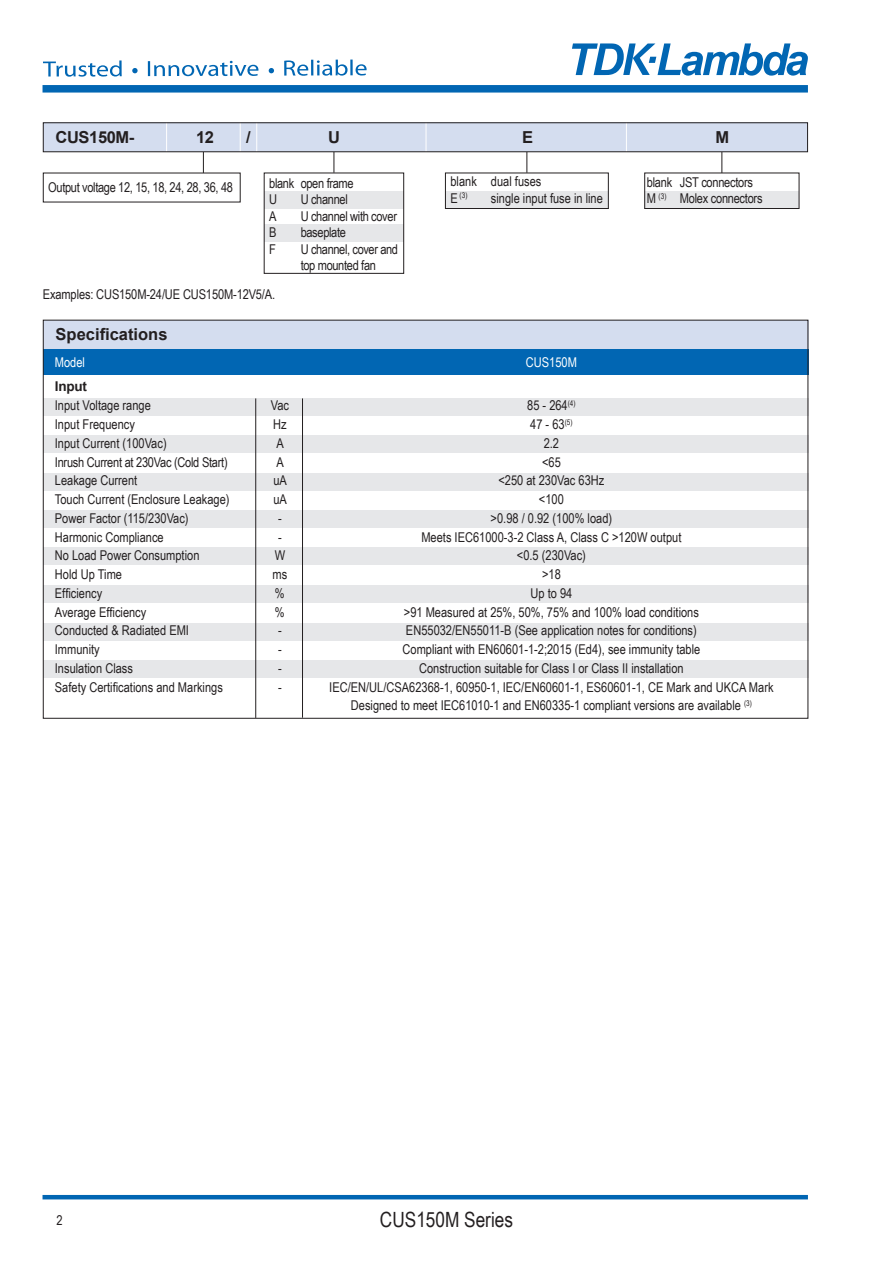
<style>
.page{position:relative;width:893px;height:1263px;background:#fff}
.page>*{position:absolute;margin:0;border:0;box-sizing:border-box;transform-origin:0 0}
.t1{font:21px "Arial Narrow";color:#231f20}
.t2{font:700 16.5px "Arial";color:#231f20}
.t3{font:700 16.5px "Arial";letter-spacing:-.025em;color:#231f20}
.t4{font:13.5px "Arial Narrow";color:#231f20}
.t5{font:13.5px "Arial Narrow";letter-spacing:-.025em;color:#231f20}
.t6{font:13.5px/16.5px "Arial Narrow";letter-spacing:-.02em;color:#231f20}
.t7{font:13.5px/16.5px "Arial Narrow";letter-spacing:-.03em;color:#231f20}
.t8{font:13.5px "Arial Narrow";color:#fff}
.t9{font:700 13.5px "Arial";letter-spacing:-.025em;color:#231f20}
.t10{font:7.8px "Arial Narrow";color:#231f20}
.s1{font-size:13.5px}
</style>
<div class="page">
<hr style="left:43px;top:1195px;width:765px;height:4px;background:#0166b3">
<div style="left:43px;top:85px;width:765px;height:8px;background:#0166b3"></div>
<svg style="left:572px;top:43px;width:236px;height:33px"></svg>
<div style="left:43px;top:320px;width:765px;height:29px;background:#d4ddef"></div>
<div style="left:43px;top:349px;width:765px;height:26px;background:#0166b3"></div>
<div style="left:43px;top:398px;width:765px;height:17px;background:#e6e7e9"></div>
<div style="left:43px;top:436px;width:765px;height:17px;background:#e6e7e9"></div>
<div style="left:43px;top:473px;width:765px;height:17px;background:#e6e7e9"></div>
<div style="left:43px;top:510px;width:765px;height:17px;background:#e6e7e9"></div>
<div style="left:43px;top:548px;width:765px;height:17px;background:#e6e7e9"></div>
<div style="left:43px;top:585px;width:765px;height:17px;background:#e6e7e9"></div>
<div style="left:43px;top:623px;width:765px;height:17px;background:#e6e7e9"></div>
<div style="left:43px;top:661px;width:765px;height:17px;background:#e6e7e9"></div>
<hr style="left:302px;top:398px;width:1px;height:320px;background:#231f20">
<hr style="left:255px;top:398px;width:1px;height:320px;background:#231f20">
<svg style="left:203px;top:152px;width:1px;height:21px"></svg>
<svg style="left:526px;top:152px;width:1px;height:21px"></svg>
<svg style="left:334px;top:152px;width:1px;height:21px"></svg>
<svg style="left:721px;top:152px;width:1px;height:21px"></svg>
<div style="left:43px;top:122px;width:764px;height:30px;background:#d4ddef"></div>
<hr style="left:166px;top:122px;width:1px;height:30px;background:#fff">
<hr style="left:240px;top:122px;width:1px;height:30px;background:#fff">
<hr style="left:256px;top:122px;width:1px;height:30px;background:#fff">
<hr style="left:426px;top:122px;width:1px;height:30px;background:#fff">
<hr style="left:626px;top:122px;width:1px;height:30px;background:#fff">
<div style="left:43px;top:122px;width:765px;height:30px;border:1px solid #231f20"></div>
<div style="left:264px;top:192px;width:139px;height:17px;background:#e6e7e9"></div>
<div style="left:264px;top:225px;width:139px;height:17px;background:#e6e7e9"></div>
<div style="left:264px;top:173px;width:140px;height:101px;border:1px solid #231f20"></div>
<div style="left:445px;top:192px;width:163px;height:17px;background:#e6e7e9"></div>
<div style="left:445px;top:173px;width:164px;height:36px;border:1px solid #231f20"></div>
<div style="left:645px;top:192px;width:154px;height:17px;background:#e6e7e9"></div>
<div style="left:644px;top:173px;width:155px;height:36px;border:1px solid #231f20"></div>
<svg style="left:43px;top:60px;width:79px;height:17px"></svg>
<svg style="left:148px;top:61px;width:110px;height:15px"></svg>
<svg style="left:284px;top:60px;width:64px;height:16px"></svg>
<hr style="left:350px;top:60px;width:3px;height:15px;background:#0166b3">
<svg style="left:356px;top:64px;width:11px;height:12px"></svg>
<svg style="left:132px;top:68px;width:6px;height:5px"></svg>
<svg style="left:269px;top:68px;width:5px;height:5px"></svg>
<p class="t3" style="left:56px;top:125px;width:80px">CUS150M-</p>
<p class="t2" style="left:196px;top:125px;width:19px">12</p>
<p class="t2" style="left:246px;top:125px;width:6px">/</p>
<p class="t2" style="left:328px;top:125px;width:13px">U</p>
<p class="t2" style="left:522px;top:125px;width:13px">E</p>
<p class="t2" style="left:716px;top:125px;width:15px">M</p>
<p class="t5" style="left:48px;top:177px;width:186px">Output voltage 12, 15, 18, 24, 28, 36, 48</p>
<p class="t5" style="left:269px;top:173px;width:86px">blank open frame</p>
<p class="t4" style="left:269px;top:189px;width:9px">U</p>
<p class="t5" style="left:301px;top:189px;width:49px">U channel</p>
<p class="t4" style="left:269px;top:206px;width:9px">A</p>
<p class="t5" style="left:301px;top:206px;width:98px">U channel with cover</p>
<p class="t4" style="left:269px;top:222px;width:9px">B</p>
<p class="t5" style="left:301px;top:222px;width:47px">baseplate</p>
<p class="t4" style="left:269px;top:239px;width:8px">F</p>
<p class="t7" style="left:301px;top:240px;width:99px">U channel, cover and top mounted fan</p>
<p class="t4" style="left:450px;top:172px;width:92px">blank dual fuses</p>
<p class="t10" style="left:450px;top:190px;width:19px"><span class="s1">E</span> (3)</p>
<p class="t4" style="left:491px;top:188px;width:113px">single input fuse in line</p>
<p class="t6" style="left:647px;top:173px;width:117px">blank JST connectors<br>M <sup>(3)</sup> Molex connectors</p>
<p class="t4" style="left:43px;top:284px;width:234px">Examples: CUS150M-24/UE CUS150M-12V5/A.</p>
<p class="t2" style="left:56px;top:323px;width:113px">Specifications</p>
<p class="t8" style="left:55px;top:353px;width:32px">Model</p>
<p class="t8" style="left:526px;top:353px;width:53px">CUS150M</p>
<p class="t9" style="left:55px;top:377px;width:33px">Input</p>
<p class="t4" style="left:55px;top:396px;width:98px">Input Voltage range</p>
<p class="t4" style="left:271px;top:396px;width:20px">Vac</p>
<p class="t4" style="left:527px;top:396px;width:50px">85 - 264<sup>(4)</sup></p>
<p class="t4" style="left:55px;top:414px;width:82px">Input Frequency</p>
<p class="t4" style="left:273px;top:414px;width:15px">Hz</p>
<p class="t4" style="left:530px;top:414px;width:44px">47 - 63<sup>(5)</sup></p>
<p class="t4" style="left:55px;top:433px;width:113px">Input Current (100Vac)</p>
<p class="t4" style="left:277px;top:433px;width:9px">A</p>
<p class="t4" style="left:544px;top:433px;width:17px">2.2</p>
<p class="t6" style="left:55px;top:453px;width:174px">Inrush Current at 230Vac (Cold Start)</p>
<p class="t4" style="left:277px;top:452px;width:9px">A</p>
<p class="t4" style="left:542px;top:452px;width:20px">&lt;65</p>
<p class="t4" style="left:55px;top:471px;width:84px">Leakage Current</p>
<p class="t4" style="left:273px;top:471px;width:15px">uA</p>
<p class="t4" style="left:498px;top:471px;width:107px">&lt;250 at 230Vac 63Hz</p>
<p class="t4" style="left:55px;top:489px;width:176px">Touch Current (Enclosure Leakage)</p>
<p class="t4" style="left:273px;top:489px;width:15px">uA</p>
<p class="t4" style="left:539px;top:489px;width:26px">&lt;100</p>
<p class="t4" style="left:55px;top:508px;width:135px">Power Factor (115/230Vac)</p>
<p class="t4" style="left:278px;top:508px;width:5px">-</p>
<p class="t4" style="left:491px;top:508px;width:123px">&gt;0.98 / 0.92 (100% load)</p>
<p class="t4" style="left:55px;top:527px;width:110px">Harmonic Compliance</p>
<p class="t4" style="left:278px;top:527px;width:5px">-</p>
<p class="t4" style="left:421px;top:527px;width:261px">Meets IEC61000-3-2 Class A, Class C &gt;120W output</p>
<p class="t4" style="left:55px;top:546px;width:146px">No Load Power Consumption</p>
<p class="t4" style="left:275px;top:546px;width:12px">W</p>
<p class="t4" style="left:517px;top:546px;width:71px">&lt;0.5 (230Vac)</p>
<p class="t4" style="left:55px;top:564px;width:69px">Hold Up Time</p>
<p class="t4" style="left:273px;top:564px;width:16px">ms</p>
<p class="t4" style="left:542px;top:564px;width:20px">&gt;18</p>
<p class="t4" style="left:55px;top:583px;width:49px">Efficiency</p>
<p class="t4" style="left:275px;top:583px;width:11px">%</p>
<p class="t4" style="left:530px;top:583px;width:43px">Up to 94</p>
<p class="t4" style="left:55px;top:602px;width:93px">Average Efficiency</p>
<p class="t4" style="left:275px;top:602px;width:11px">%</p>
<p class="t4" style="left:404px;top:602px;width:297px">&gt;91 Measured at 25%, 50%, 75% and 100% load conditions</p>
<p class="t4" style="left:55px;top:621px;width:136px">Conducted &amp; Radiated EMI</p>
<p class="t4" style="left:278px;top:621px;width:5px">-</p>
<p class="t4" style="left:406px;top:621px;width:292px">EN55032/EN55011-B (See application notes for conditions)</p>
<p class="t4" style="left:55px;top:639px;width:46px">Immunity</p>
<p class="t4" style="left:278px;top:639px;width:5px">-</p>
<p class="t4" style="left:402px;top:639px;width:299px">Compliant with EN60601-1-2;2015 (Ed4), see immunity table</p>
<p class="t4" style="left:55px;top:658px;width:80px">Insulation Class</p>
<p class="t4" style="left:278px;top:658px;width:5px">-</p>
<p class="t4" style="left:419px;top:658px;width:266px">Construction suitable for Class I or Class II installation</p>
<p class="t4" style="left:55px;top:677px;width:169px">Safety Certifications and Markings</p>
<p class="t4" style="left:278px;top:677px;width:5px">-</p>
<p class="t4" style="left:329px;top:677px;width:446px">IEC/EN/UL/CSA62368-1, 60950-1, IEC/EN60601-1, ES60601-1, CE Mark and UKCA Mark</p>
<p class="t4" style="left:351px;top:696px;width:403px">Designed to meet IEC61010-1 and EN60335-1 compliant versions are available <sup>(3)</sup></p>
<p class="t4" style="left:56px;top:1210px;width:8px">2</p>
<p class="t1" style="left:380px;top:1204px;width:135px">CUS150M Series</p>
</div>
